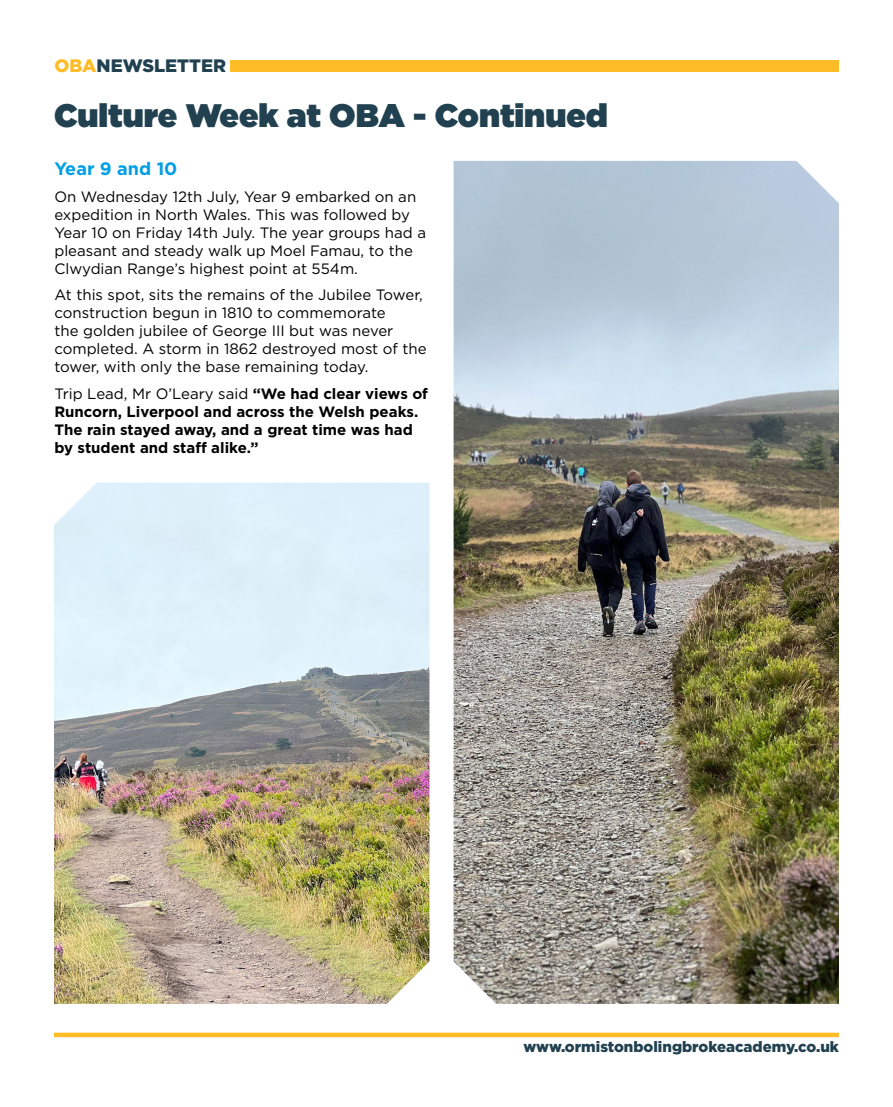
<style>
.page{position:relative;width:893px;height:1107px;background:#fff}
.page>*{position:absolute;margin:0;border:0;box-sizing:border-box;transform-origin:0 0}
.t1{font:900 32.55px "Gotham";color:#214150}
.t2{font:900 18px "Gotham";color:#214150}
.t3{font:700 18px "Gotham";color:#009fe3}
.t4{font:15px/18px "Gotham";color:#000}
.t5{font:700 15px/18px "Gotham";color:#000}
.t6{font:900 15px "Gotham";color:#214150}
.s1{color:#febd26}
.s2{font-weight:400}
</style>
<div class="page">
<div style="left:230px;top:60px;width:609px;height:12px;background:#febd26"></div>
<hr style="left:54px;top:1033px;width:785px;height:4px;background:#febd26">
<img style="left:54px;top:483px;width:375px;height:521px">
<img style="left:454px;top:161px;width:385px;height:843px">
<p class="t2" style="left:54px;top:54px;width:173px"><span class="s1">OBA</span>NEWSLETTER</p>
<h1 class="t1" style="left:54px;top:93px;width:555px">Culture Week at OBA - Continued</h1>
<p class="t3" style="left:54px;top:157px;width:124px">Year 9 and 10</p>
<p class="t4" style="left:54px;top:187px;width:373px">On Wednesday 12th July, Year 9 embarked on an expedition in North Wales. This was followed by Year 10 on Friday 14th July. The year groups had a pleasant and steady walk up Moel Famau, to the Clwydian Range’s highest point at 554m.</p>
<p class="t4" style="left:54px;top:286px;width:374px">At this spot, sits the remains of the Jubilee Tower, construction begun in 1810 to commemorate<br>the golden jubilee of George III but was never completed. A storm in 1862 destroyed most of the tower, with only the base remaining today.</p>
<p class="t5" style="left:54px;top:384px;width:375px"><span class="s2">Trip Lead, Mr O’Leary said</span> “We had clear views of Runcorn, Liverpool and across the Welsh peaks.<br>The rain stayed away, and a great time was had by student and staff alike.”</p>
<p class="t6" style="left:523px;top:1036px;width:317px">www.ormistonbolingbrokeacademy.co.uk</p>
</div>
